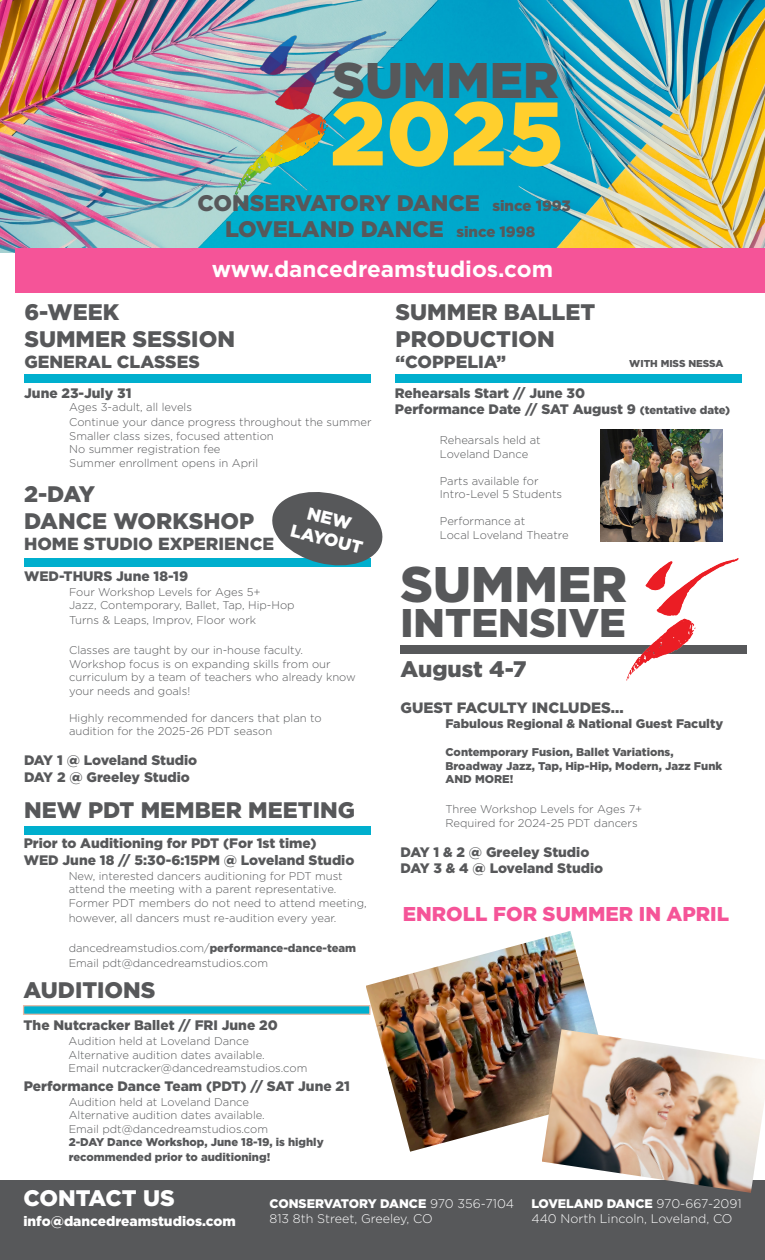
<style>
.page{position:relative;width:765px;height:1260px;background:#fff}
.page>*{position:absolute;margin:0;border:0;box-sizing:border-box;transform-origin:0 0}
.t1{font:900 90px "Gotham";color:#ffcf2d}
.t2{font:900 50px "Gotham";color:#57585a}
.t3{font:900 40px "Gotham";color:#57585a}
.t4{font:900 22.5px "Gotham";color:#57585a}
.t5{font:700 22.5px "Gotham";color:#fff}
.t6{font:900 22.5px "Gotham";color:#fff}
.t7{font:900 20px "Gotham";color:#f55498}
.t8{font:900 17.5px "Gotham";color:#57585a}
.t9{font:900 17.5px "Gotham";color:#fff}
.t10{font:900 15px "Gotham";color:#57585a}
.t11{font:900 13.75px "Gotham";color:#57585a}
.t12{font:900 13.75px "Gotham";color:#fff}
.t13{font:900 12.5px "Gotham";color:#fff}
.t14{font:300 12.5px "Gotham";color:#fff}
.t15{font:900 12.5px "Gotham";color:#57585a}
.t16{font:300 11.25px/15px "Gotham";color:#57585a}
.t17{font:900 11.25px/13.5px "Gotham";color:#57585a}
.t18{font:900 10px "Gotham";color:#57585a}
.s1{font-size:15px}
.s2{font-weight:900}
.s3{font-size:11.25px}
.s4{font-weight:300}
</style>
<div class="page">
<img style="left:0;top:0;width:765px;height:253px">
<div style="left:15px;top:249px;width:750px;height:44px;background:#f55498"></div>
<div style="left:24px;top:374px;width:347px;height:9px;background:#00afce"></div>
<div style="left:396px;top:374px;width:346px;height:9px;background:#00afce"></div>
<div style="left:24px;top:558px;width:346px;height:9px;background:#00afce"></div>
<div style="left:401px;top:645px;width:346px;height:9px;background:#57585a"></div>
<div style="left:24px;top:826px;width:346px;height:9px;background:#00afce"></div>
<div style="left:23px;top:1005px;width:347px;height:10px;background:#00afce;border:1px solid #e6b7a3"></div>
<div style="left:0;top:1181px;width:765px;height:79px;background:#57585a"></div>
<img style="left:626px;top:558px;width:113px;height:123px">
<img style="left:366px;top:931px;width:231px;height:221px">
<img style="left:542px;top:1029px;width:223px;height:164px">
<img style="left:216px;top:22px;width:180px;height:180px">
<img style="left:601px;top:429px;width:122px;height:113px">
<svg style="left:272px;top:492px;width:111px;height:75px"></svg>
<p class="t2" style="left:332px;top:51px;width:228px">SUMMER</p>
<p class="t1" style="left:330px;top:82px;width:235px">2025</p>
<p class="t4" style="left:197px;top:190px;width:375px">CONSERVATORY DANCE <span class="s1">since 1993</span></p>
<p class="t4" style="left:225px;top:216px;width:311px">LOVELAND DANCE <span class="s1">since 1998</span></p>
<p class="t5" style="left:212px;top:256px;width:343px">www.dancedreamstudios.com</p>
<p class="t4" style="left:24px;top:299px;width:96px">6-WEEK</p>
<p class="t4" style="left:24px;top:326px;width:212px">SUMMER SESSION</p>
<p class="t8" style="left:24px;top:351px;width:177px">GENERAL CLASSES</p>
<p class="t4" style="left:396px;top:299px;width:201px">SUMMER BALLET</p>
<p class="t4" style="left:396px;top:326px;width:161px">PRODUCTION</p>
<p class="t8" style="left:396px;top:351px;width:112px">“COPPELIA”</p>
<p class="t18" style="left:629px;top:358px;width:96px">WITH MISS NESSA</p>
<p class="t11" style="left:24px;top:385px;width:109px">June 23-July 31</p>
<p class="t16" style="left:69px;top:399px;width:124px">Ages 3-adult, all levels</p>
<p class="t16" style="left:69px;top:414px;width:304px">Continue your dance progress throughout the summer</p>
<p class="t16" style="left:69px;top:428px;width:206px">Smaller class sizes, focused attention</p>
<p class="t16" style="left:69px;top:441px;width:153px">No summer registration fee</p>
<p class="t16" style="left:69px;top:455px;width:191px">Summer enrollment opens in April</p>
<p class="t4" style="left:24px;top:481px;width:72px">2-DAY</p>
<p class="t4" style="left:24px;top:508px;width:232px">DANCE WORKSHOP</p>
<p class="t8" style="left:24px;top:534px;width:252px">HOME STUDIO EXPERIENCE</p>
<p class="t9" style="left:294px;top:520px;width:75px;rotate:14deg">LAYOUT</p>
<p class="t11" style="left:24px;top:568px;width:166px">WED-THURS June 18-19</p>
<p class="t16" style="left:69px;top:584px;width:193px">Four Workshop Levels for Ages 5+</p>
<p class="t16" style="left:69px;top:598px;width:227px">Jazz, Contemporary, Ballet, Tap, Hip-Hop</p>
<p class="t16" style="left:69px;top:613px;width:189px">Turns &amp; Leaps, Improv, Floor work</p>
<p class="t16" style="left:69px;top:643px;width:235px">Classes are taught by our in-house faculty.</p>
<p class="t16" style="left:69px;top:656px;width:263px">Workshop focus is on expanding skills from our</p>
<p class="t16" style="left:69px;top:670px;width:288px;line-height:13.5px">curriculum by a team of teachers who already know your needs and goals!</p>
<p class="t16" style="left:69px;top:710px;width:254px">Highly recommended for dancers that plan to</p>
<p class="t16" style="left:69px;top:724px;width:205px">audition for the 2025-26 PDT season</p>
<p class="t11" style="left:24px;top:752px;width:175px">DAY 1 @ Loveland Studio</p>
<p class="t11" style="left:24px;top:769px;width:167px">DAY 2 @ Greeley Studio</p>
<p class="t4" style="left:24px;top:797px;width:332px">NEW PDT MEMBER MEETING</p>
<p class="t11" style="left:24px;top:835px;width:294px">Prior to Auditioning for PDT (For 1st time)</p>
<p class="t11" style="left:24px;top:852px;width:332px">WED June 18 // 5:30-6:15PM @ Loveland Studio</p>
<p class="t16" style="left:69px;top:868px;width:276px">New, interested dancers auditioning for PDT must</p>
<p class="t16" style="left:69px;top:882px;width:269px">attend the meeting with a parent representative.</p>
<p class="t16" style="left:69px;top:895px;width:300px">Former PDT members do not need to attend meeting, however, all dancers must re-audition every year.</p>
<p class="t16" style="left:69px;top:940px;width:289px">dancedreamstudios.com/<span class="s2">performance-dance-team</span></p>
<p class="t16" style="left:69px;top:955px;width:201px">Email pdt@dancedreamstudios.com</p>
<p class="t4" style="left:23px;top:977px;width:134px">AUDITIONS</p>
<p class="t11" style="left:24px;top:1018px;width:256px">The Nutcracker Ballet // FRI June 20</p>
<p class="t16" style="left:69px;top:1034px;width:182px">Audition held at Loveland Dance</p>
<p class="t16" style="left:69px;top:1047px;width:198px">Alternative audition dates available.</p>
<p class="t16" style="left:69px;top:1061px;width:240px">Email nutcracker@dancedreamstudios.com</p>
<p class="t11" style="left:24px;top:1078px;width:328px">Performance Dance Team (PDT) // SAT June 21</p>
<p class="t16" style="left:69px;top:1094px;width:182px">Audition held at Loveland Dance</p>
<p class="t16" style="left:69px;top:1108px;width:198px">Alternative audition dates available.</p>
<p class="t16" style="left:69px;top:1121px;width:201px">Email pdt@dancedreamstudios.com</p>
<p class="t17" style="left:69px;top:1135px;width:257px">2-DAY Dance Workshop, June 18-19, is highly</p>
<p class="t17" style="left:69px;top:1150px;width:203px">recommended prior to auditioning!</p>
<p class="t11" style="left:395px;top:385px;width:192px">Rehearsals Start // June 30</p>
<p class="t11" style="left:395px;top:401px;width:337px">Performance Date // SAT August 9 <span class="s3">(tentative date)</span></p>
<p class="t16" style="left:440px;top:432px;width:102px">Rehearsals held at</p>
<p class="t16" style="left:440px;top:446px;width:90px">Loveland Dance</p>
<p class="t16" style="left:440px;top:473px;width:100px">Parts available for</p>
<p class="t16" style="left:440px;top:486px;width:124px">Intro-Level 5 Students</p>
<p class="t16" style="left:440px;top:513px;width:87px">Performance at</p>
<p class="t16" style="left:440px;top:527px;width:130px">Local Loveland Theatre</p>
<p class="t2" style="left:401px;top:556px;width:228px">SUMMER</p>
<p class="t3" style="left:401px;top:600px;width:227px">INTENSIVE</p>
<p class="t4" style="left:401px;top:656px;width:128px">August 4-7</p>
<p class="t10" style="left:401px;top:699px;width:225px">GUEST FACULTY INCLUDES...</p>
<p class="t15" style="left:446px;top:716px;width:279px">Fabulous Regional &amp; National Guest Faculty</p>
<p class="t17" style="left:446px;top:745px;width:229px">Contemporary Fusion, Ballet Variations,</p>
<p class="t17" style="left:446px;top:759px;width:278px">Broadway Jazz, Tap, Hip-Hip, Modern, Jazz Funk<br>AND MORE!</p>
<p class="t16" style="left:446px;top:802px;width:198px">Three Workshop Levels for Ages 7+</p>
<p class="t16" style="left:446px;top:815px;width:194px">Required for 2024-25 PDT dancers</p>
<p class="t11" style="left:401px;top:844px;width:190px">DAY 1 &amp; 2 @ Greeley Studio</p>
<p class="t11" style="left:401px;top:861px;width:204px">DAY 3 &amp; 4 @ Loveland Studio</p>
<p class="t7" style="left:403px;top:903px;width:328px">ENROLL FOR SUMMER IN APRIL</p>
<p class="t6" style="left:23px;top:1185px;width:153px">CONTACT US</p>
<p class="t12" style="left:23px;top:1213px;width:214px">info@dancedreamstudios.com</p>
<p class="t13" style="left:269px;top:1196px;width:246px">CONSERVATORY DANCE <span class="s4">970 356-7104</span></p>
<p class="t14" style="left:269px;top:1211px;width:165px">813 8th Street, Greeley, CO</p>
<p class="t13" style="left:531px;top:1196px;width:212px">LOVELAND DANCE <span class="s4">970-667-2091</span></p>
<p class="t14" style="left:531px;top:1211px;width:203px">440 North Lincoln, Loveland, CO</p>
</div>
